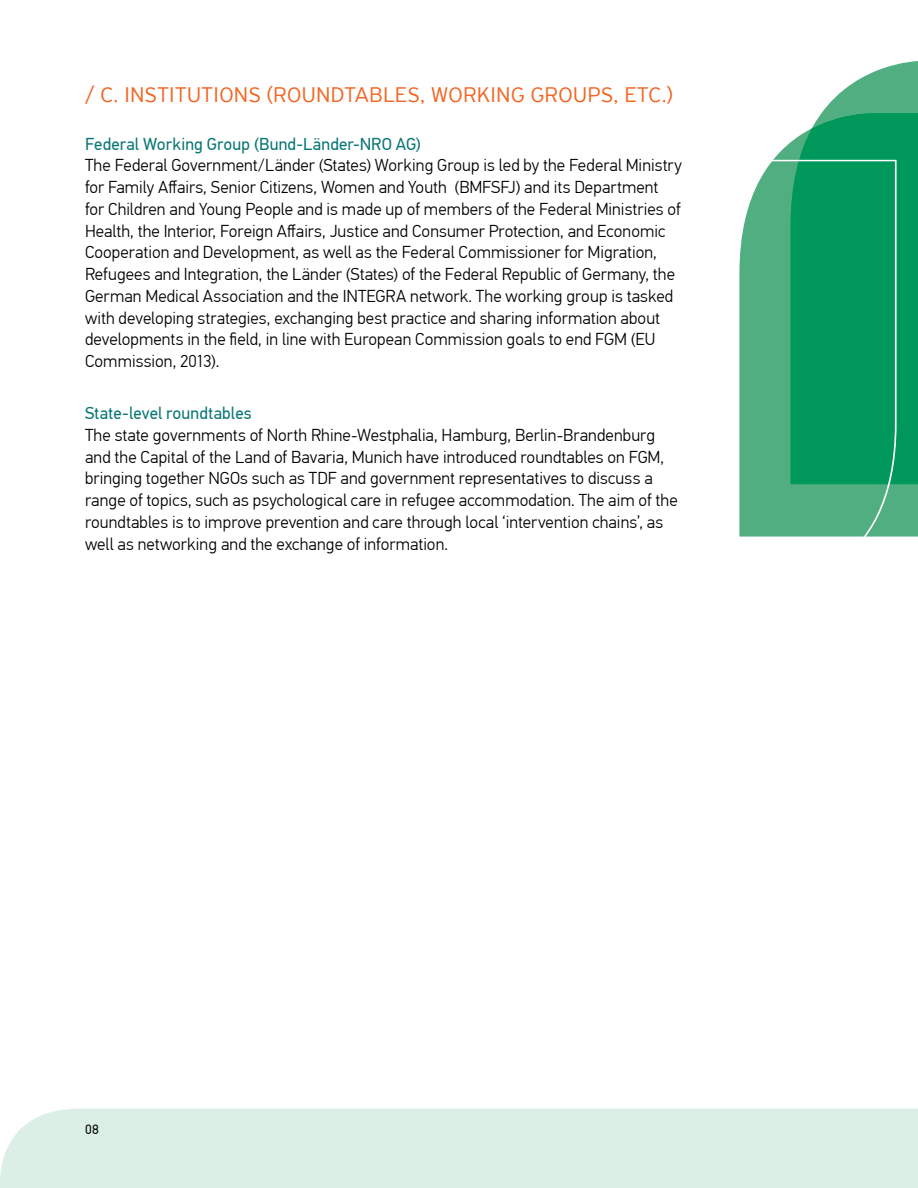
<style>
.page{position:relative;width:918px;height:1188px;background:#fff}
.page>*{position:absolute;margin:0;border:0;box-sizing:border-box;transform-origin:0 0}
.t1{font:300 22.5px "PF Highway Sans Pro";letter-spacing:.025em;color:#f26522}
.t2{font:300 17.25px/21.8px "PF Din Text Pro";letter-spacing:.005em;color:#000}
.t3{font:17.25px "PF Din Text Pro";letter-spacing:.01em;color:#077674}
.t4{font:13.5px "PF Din Text Pro";color:#000}
</style>
<div class="page">
<div style="left:0;top:1109px;width:917px;height:79px;background:#dcefe6"></div>
<svg style="left:917px;top:1109px;width:1px;height:79px"></svg>
<svg style="left:773px;top:142px;width:145px;height:395px"></svg>
<svg style="left:821px;top:61px;width:97px;height:52px"></svg>
<svg style="left:791px;top:113px;width:127px;height:371px;background:#0e9c63"></svg>
<svg style="left:739px;top:160px;width:158px;height:377px;background:#2aa470"></svg>
<h1 class="t1" style="left:85px;top:81px;width:590px">/ C. INSTITUTIONS (ROUNDTABLES, WORKING GROUPS, ETC.)</h1>
<p class="t3" style="left:85px;top:134px;width:337px">Federal Working Group (Bund-Länder-NRO AG)</p>
<p class="t2" style="left:85px;top:155px;width:598px">The Federal Government/Länder (States) Working Group is led by the Federal Ministry for Family Affairs, Senior Citizens, Women and Youth (BMFSFJ) and its Department for Children and Young People and is made up of members of the Federal Ministries of Health, the Interior, Foreign Affairs, Justice and Consumer Protection, and Economic Cooperation and Development, as well as the Federal Commissioner for Migration, Refugees and Integration, the Länder (States) of the Federal Republic of Germany, the German Medical Association and the INTEGRA network. The working group is tasked with developing strategies, exchanging best practice and sharing information about developments in the field, in line with European Commission goals to end FGM (EU Commission, 2013).</p>
<p class="t3" style="left:85px;top:403px;width:168px">State-level roundtables</p>
<p class="t2" style="left:85px;top:424px;width:594px">The state governments of North Rhine-Westphalia, Hamburg, Berlin-Brandenburg and the Capital of the Land of Bavaria, Munich have introduced roundtables on FGM, bringing together NGOs such as TDF and government representatives to discuss a range of topics, such as psychological care in refugee accommodation. The aim of the roundtables is to improve prevention and care through local ‘intervention chains’, as well as networking and the exchange of information.</p>
<p class="t4" style="left:85px;top:1122px;width:15px">08</p>
</div>
